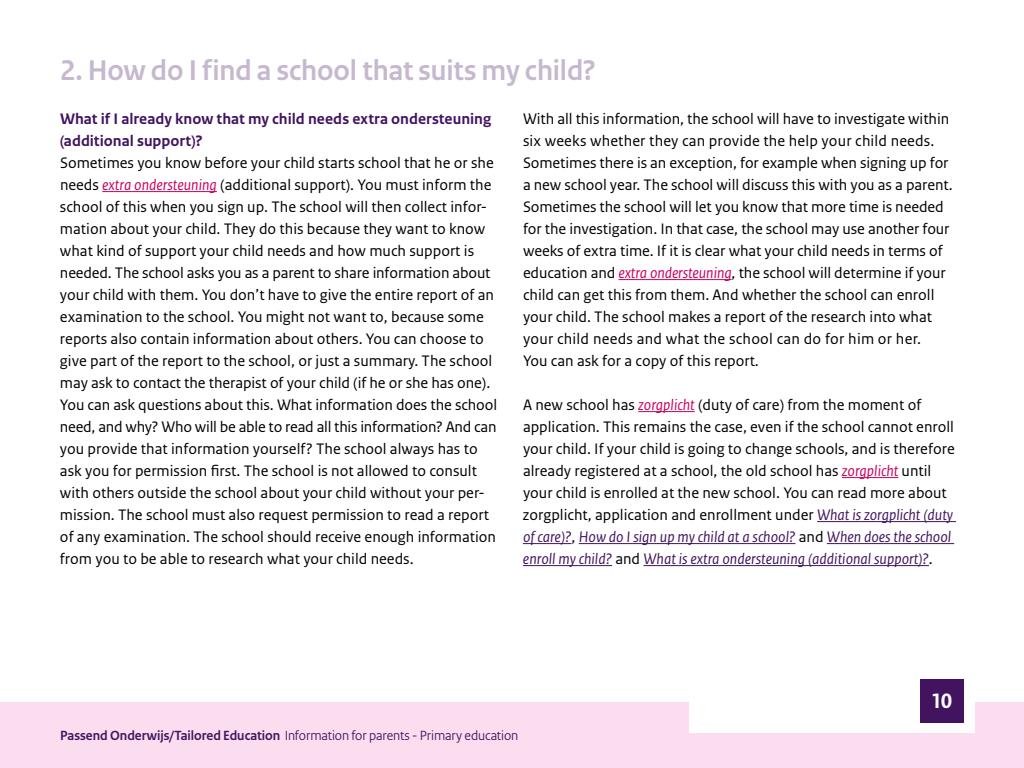
<style>
.page{position:relative;width:1024px;height:768px;background:#fff}
.page>*{position:absolute;margin:0;border:0;box-sizing:border-box;transform-origin:0 0}
.t1{font:700 30px "Rijksoverheid Sans Heading";letter-spacing:-.005em;color:#c6b8cf}
.t2{font:700 22px "Rijksoverheid Sans Text";color:#fff}
.Broodtekst{font:16px/22px "Rijksoverheid Sans Text";color:#000}
.Tussenkop{font:700 16px/22px "Rijksoverheid Sans Text";color:#42145f}
.t3{font:14px "Rijksoverheid Sans Heading";letter-spacing:-.005em;color:#42145f}
.s1{font-style:italic;color:#ca005d}
.s2{font-style:italic;color:#42145f}
.s3{font-weight:700}
</style>
<div class="page">
<hr style="left:102px;top:191px;width:115px;height:1px;background:#ca005d">
<hr style="left:619px;top:279px;width:113px;height:1px;background:#ca005d">
<hr style="left:638px;top:411px;width:57px;height:1px;background:#ca005d">
<hr style="left:842px;top:477px;width:56px;height:1px;background:#ca005d">
<hr style="left:817px;top:521px;width:139px;height:1px;background:#42145f">
<hr style="left:523px;top:543px;width:49px;height:1px;background:#42145f">
<hr style="left:579px;top:543px;width:217px;height:1px;background:#42145f">
<hr style="left:827px;top:543px;width:127px;height:1px;background:#42145f">
<hr style="left:523px;top:565px;width:89px;height:1px;background:#42145f">
<hr style="left:644px;top:565px;width:285px;height:1px;background:#42145f">
<div style="left:0;top:702px;width:1024px;height:66px;background:#fadef0"></div>
<div style="left:689px;top:670px;width:286px;height:63px;background:#fff"></div>
<div style="left:920px;top:679px;width:44px;height:44px;background:#42145f"></div>
<h1 class="t1" style="left:60px;top:53px;width:537px">2. How do I find a school that suits my child?</h1>
<h3 class="Tussenkop" style="left:60px;top:108px;width:433px">What if I already know that my child needs extra ondersteuning (additional support)?</h3>
<p class="Broodtekst" style="left:60px;top:152px;width:439px">Sometimes you know before your child starts school that he or she needs <span class="s1">extra ondersteuning</span> (additional support). You must inform the school of this when you sign up. The school will then collect infor&shy;mation about your child. They do this because they want to know what kind of support your child needs and how much support is needed. The school asks you as a parent to share information about your child with them. You don’t have to give the entire report of an examination to the school. You might not want to, because some reports also contain information about others. You can choose to give part of the report to the school, or just a summary. The school may ask to contact the therapist of your child (if he or she has one).<br>You can ask questions about this. What information does the school need, and why? Who will be able to read all this information? And can you provide that information yourself? The school always has to ask you for permission first. The school is not allowed to consult with others outside the school about your child without your per&shy;mission. The school must also request permission to read a report of any examination. The school should receive enough information from you to be able to research what your child needs.</p>
<p class="Broodtekst" style="left:523px;top:108px;width:431px">With all this information, the school will have to investigate within six weeks whether they can provide the help your child needs.<br>Sometimes there is an exception, for example when signing up for a new school year. The school will discuss this with you as a parent.<br>Sometimes the school will let you know that more time is needed for the investigation. In that case, the school may use another four weeks of extra time. If it is clear what your child needs in terms of education and <span class="s1">extra ondersteuning</span>, the school will determine if your child can get this from them. And whether the school can enroll your child. The school makes a report of the research into what your child needs and what the school can do for him or her.<br>You can ask for a copy of this report.</p>
<p class="Broodtekst" style="left:523px;top:394px;width:433px">A new school has <span class="s1">zorgplicht</span> (duty of care) from the moment of application. This remains the case, even if the school cannot enroll your child. If your child is going to change schools, and is therefore already registered at a school, the old school has <span class="s1">zorgplicht</span> until your child is enrolled at the new school. You can read more about zorgplicht, application and enrollment under <span class="s2">What is zorgplicht (duty of care)?</span>, <span class="s2">How do I sign up my child at a school?</span> and <span class="s2">When does the school enroll my child?</span> and <span class="s2">What is extra ondersteuning (additional support)?</span>.</p>
<h2 class="t2" style="left:932px;top:689px;width:22px">10</h2>
<p class="t3" style="left:60px;top:728px;width:460px"><span class="s3">Passend Onderwijs/Tailored Education</span> Information for parents - Primary education</p>
</div>
